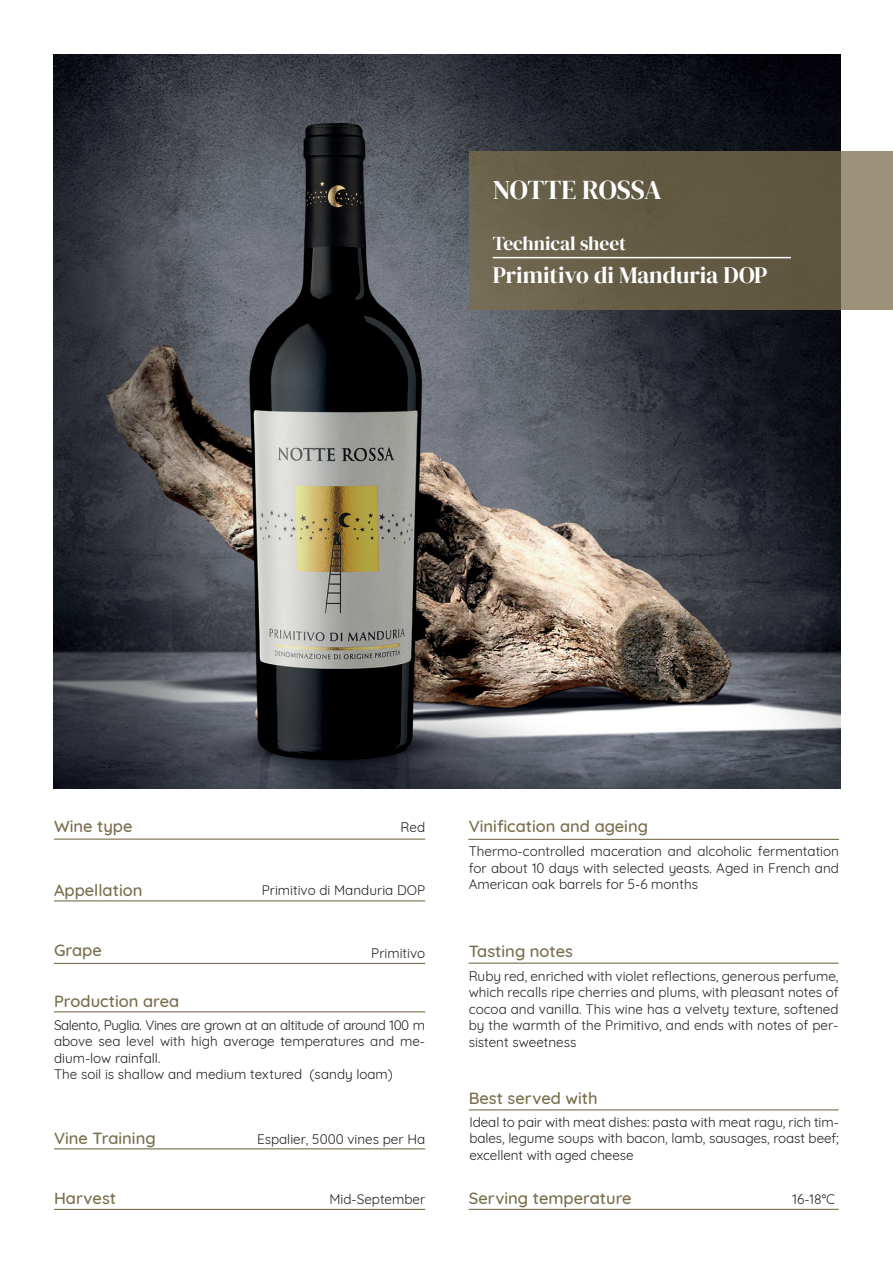
<style>
.page{position:relative;width:893px;height:1263px;background:#fff}
.page>*{position:absolute;margin:0;border:0;box-sizing:border-box;transform-origin:0 0}
.t1{font:27px "DM Serif Display";letter-spacing:-.01em;color:#fff}
.t2{font:23.4px "DM Serif Display";color:#fff}
.t3{font:19.5px "DM Serif Display";color:#fff}
.t4{font:500 16.5px "Quicksand";color:#7a6e4d}
.t5{font:13.5px/16.5px "Quicksand";color:#231f20;text-align:justify}
</style>
<div class="page">
<hr style="left:54px;top:838px;width:371px;height:2px;background:#7a6e4d">
<hr style="left:54px;top:900px;width:371px;height:1px;background:#7a6e4d">
<hr style="left:54px;top:963px;width:371px;height:1px;background:#7a6e4d">
<hr style="left:54px;top:1011px;width:371px;height:1px;background:#7a6e4d">
<hr style="left:54px;top:1148px;width:371px;height:1px;background:#7a6e4d">
<hr style="left:54px;top:1209px;width:371px;height:1px;background:#7a6e4d">
<hr style="left:468px;top:839px;width:371px;height:1px;background:#7a6e4d">
<hr style="left:469px;top:962px;width:369px;height:2px;background:#7a6e4d">
<hr style="left:469px;top:1109px;width:369px;height:1px;background:#7a6e4d">
<hr style="left:469px;top:1209px;width:369px;height:1px;background:#7a6e4d">
<img style="left:54px;top:54px;width:787px;height:735px">
<svg style="left:469px;top:151px;width:424px;height:158px;background:#6a624b"></svg>
<hr style="left:493px;top:257px;width:298px;height:1px;background:#fff">
<h1 class="t1" style="left:493px;top:174px;width:170px">NOTTE ROSSA</h1>
<h3 class="t3" style="left:493px;top:232px;width:135px">Technical sheet</h3>
<h2 class="t2" style="left:493px;top:261px;width:276px">Primitivo di Manduria DOP</h2>
<p class="t4" style="left:54px;top:813px;width:80px">Wine type</p>
<p class="t5" style="left:401px;top:818px;width:26px">Red</p>
<p class="t4" style="left:54px;top:876px;width:90px">Appellation</p>
<p class="t5" style="left:262px;top:880px;width:165px">Primitivo di Manduria DOP</p>
<p class="t4" style="left:54px;top:936px;width:49px">Grape</p>
<p class="t5" style="left:371px;top:944px;width:55px">Primitivo</p>
<p class="t4" style="left:54px;top:987px;width:127px">Production area</p>
<p class="t5" style="left:54px;top:1015px;width:373px;text-align:left">Salento, Puglia. Vines are grown at an altitude of around 100 m above sea level with high average temperatures and me&shy;dium-low rainfall.<br>The soil is shallow and medium textured (sandy loam)</p>
<p class="t4" style="left:54px;top:1124px;width:103px">Vine Training</p>
<p class="t5" style="left:257px;top:1129px;width:170px">Espalier, 5000 vines per Ha</p>
<p class="t4" style="left:54px;top:1185px;width:64px">Harvest</p>
<p class="t5" style="left:329px;top:1190px;width:97px">Mid-September</p>
<p class="t4" style="left:469px;top:813px;width:181px">Vinification and ageing</p>
<p class="t5" style="left:469px;top:841px;width:372px">Thermo-controlled maceration and alcoholic fermentation for about 10 days with selected yeasts. Aged in French and American oak barrels for 5-6 months</p>
<p class="t4" style="left:469px;top:938px;width:106px">Tasting notes</p>
<p class="t5" style="left:469px;top:966px;width:371px">Ruby red, enriched with violet reflections, generous perfume, which recalls ripe cherries and plums, with pleasant notes of cocoa and vanilla. This wine has a velvety texture, softened by the warmth of the Primitivo, and ends with notes of per&shy;sistent sweetness</p>
<p class="t4" style="left:469px;top:1085px;width:130px">Best served with</p>
<p class="t5" style="left:469px;top:1112px;width:371px">Ideal to pair with meat dishes: pasta with meat ragu, rich tim&shy;bales, legume soups with bacon, lamb, sausages, roast beef; excellent with aged cheese</p>
<p class="t4" style="left:469px;top:1185px;width:164px">Serving temperature</p>
<p class="t5" style="left:793px;top:1190px;width:44px">16-18°C</p>
</div>
